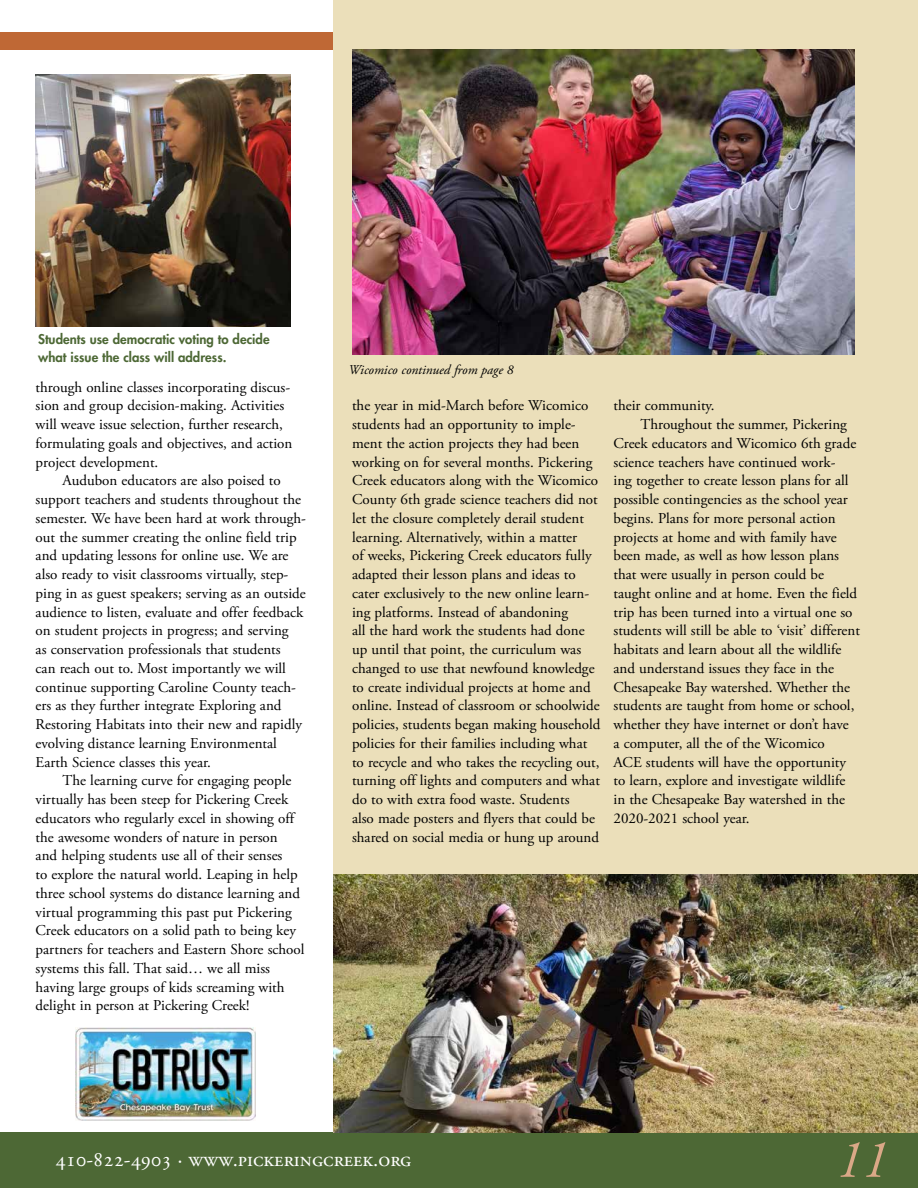
<style>
.page{position:relative;width:918px;height:1188px;background:#fff}
.page>*{position:absolute;margin:0;border:0;box-sizing:border-box;transform-origin:0 0}
.t1{font:italic 54px "Adobe Garamond Pro";color:#daa887}
.t2{font:21px "Adobe Garamond Pro";color:#fff}
.t3{font:15px/18.8px "Adobe Garamond Pro";color:#000}
.t4{font:italic 13.5px "Adobe Garamond Pro";color:#000}
.t5{font:800 13.2px/18px "Futura";letter-spacing:.005em;color:#4d6835}
.s1{font-weight:700;font-style:normal;font-size:27px;color:#839ac0}
</style>
<div class="page">
<div style="left:333px;top:0;width:585px;height:1174px;background:#ebdfba"></div>
<div style="left:0;top:1132px;width:918px;height:56px;background:#4d6835"></div>
<div style="left:0;top:32px;width:333px;height:18px;background:#bf6835"></div>
<img style="left:352px;top:50px;width:502px;height:304px">
<img style="left:333px;top:874px;width:585px;height:258px">
<img style="left:36px;top:75px;width:255px;height:252px">
<img style="left:75px;top:1028px;width:180px;height:92px">
<p class="t5" style="left:38px;top:330px;width:233px">Students use democratic voting to decide what issue the class will address.</p>
<p class="t3" style="left:36px;top:378px;width:258px">through online classes incorporating discus&shy;sion and group decision-making. Activities will weave issue selection, further research, formulating goals and objectives, and action project development.</p>
<p class="t3" style="left:36px;top:472px;width:272px;text-indent:27px">Audubon educators are also poised to support teachers and students throughout the semester. We have been hard at work through&shy;out the summer creating the online field trip and updating lessons for online use. We are also ready to visit classrooms virtually, step&shy;ping in as guest speakers; serving as an outside audience to listen, evaluate and offer feedback on student projects in progress; and serving<br>as conservation professionals that students<br>can reach out to. Most importantly we will continue supporting Caroline County teach&shy;ers as they further integrate Exploring and Restoring Habitats into their new and rapidly evolving distance learning Environmental Earth Science classes this year.</p>
<p class="t3" style="left:36px;top:772px;width:270px;text-indent:27px">The learning curve for engaging people virtually has been steep for Pickering Creek educators who regularly excel in showing off the awesome wonders of nature in person<br>and helping students use all of their senses<br>to explore the natural world. Leaping in help three school systems do distance learning and virtual programming this past put Pickering Creek educators on a solid path to being key partners for teachers and Eastern Shore school systems this fall. That said… we all miss having large groups of kids screaming with delight in person at Pickering Creek!</p>
<p class="t4" style="left:348px;top:362px;width:167px">Wicomico continued from page 8</p>
<p class="t3" style="left:352px;top:397px;width:250px">the year in mid-March before Wicomico students had an opportunity to imple&shy;ment the action projects they had been working on for several months. Pickering Creek educators along with the Wicomico County 6th grade science teachers did not let the closure completely derail student learning. Alternatively, within a matter<br>of weeks, Pickering Creek educators fully adapted their lesson plans and ideas to cater exclusively to the new online learn&shy;ing platforms. Instead of abandoning<br>all the hard work the students had done up until that point, the curriculum was changed to use that newfound knowledge to create individual projects at home and online. Instead of classroom or schoolwide policies, students began making household policies for their families including what to recycle and who takes the recycling out, turning off lights and computers and what do to with extra food waste. Students<br>also made posters and flyers that could be shared on social media or hung up around</p>
<p class="t3" style="left:614px;top:397px;width:103px">their community.</p>
<p class="t3" style="left:640px;top:415px;width:208px">Throughout the summer, Pickering</p>
<p class="t3" style="left:614px;top:434px;width:244px">Creek educators and Wicomico 6th grade</p>
<p class="t3" style="left:614px;top:453px;width:224px">science teachers have continued work-</p>
<p class="t3" style="left:614px;top:472px;width:237px">ing together to create lesson plans for all</p>
<p class="t3" style="left:614px;top:490px;width:236px">possible contingencies as the school year</p>
<p class="t3" style="left:614px;top:509px;width:224px">begins. Plans for more personal action</p>
<p class="t3" style="left:614px;top:528px;width:225px">projects at home and with family have</p>
<p class="t3" style="left:614px;top:547px;width:227px">been made, as well as how lesson plans</p>
<p class="t3" style="left:614px;top:565px;width:212px">that were usually in person could be</p>
<p class="t3" style="left:614px;top:584px;width:245px">taught online and at home. Even the field</p>
<p class="t3" style="left:614px;top:603px;width:241px">trip has been turned into a virtual one so</p>
<p class="t3" style="left:614px;top:622px;width:248px">students will still be able to ‘visit’ different</p>
<p class="t3" style="left:614px;top:640px;width:229px">habitats and learn about all the wildlife</p>
<p class="t3" style="left:614px;top:659px;width:222px">and understand issues they face in the</p>
<p class="t3" style="left:614px;top:678px;width:238px">Chesapeake Bay watershed. Whether the</p>
<p class="t3" style="left:614px;top:697px;width:242px">students are taught from home or school,</p>
<p class="t3" style="left:614px;top:715px;width:237px">whether they have internet or don’t have</p>
<p class="t3" style="left:614px;top:734px;width:213px">a computer, all the of the Wicomico</p>
<p class="t3" style="left:614px;top:753px;width:234px">ACE students will have the opportunity</p>
<p class="t3" style="left:614px;top:772px;width:233px">to learn, explore and investigate wildlife</p>
<p class="t3" style="left:614px;top:790px;width:233px">in the Chesapeake Bay watershed in the</p>
<p class="t3" style="left:614px;top:809px;width:138px">2020-2021 school year.</p>
<h2 class="t2" style="left:56px;top:1147px;width:357px">410-822-4903 · www.pickeringcreek.org</h2>
<h1 class="t1" style="left:836px;top:1127px;width:71px">11<span class="s1">11</span></h1>
</div>
